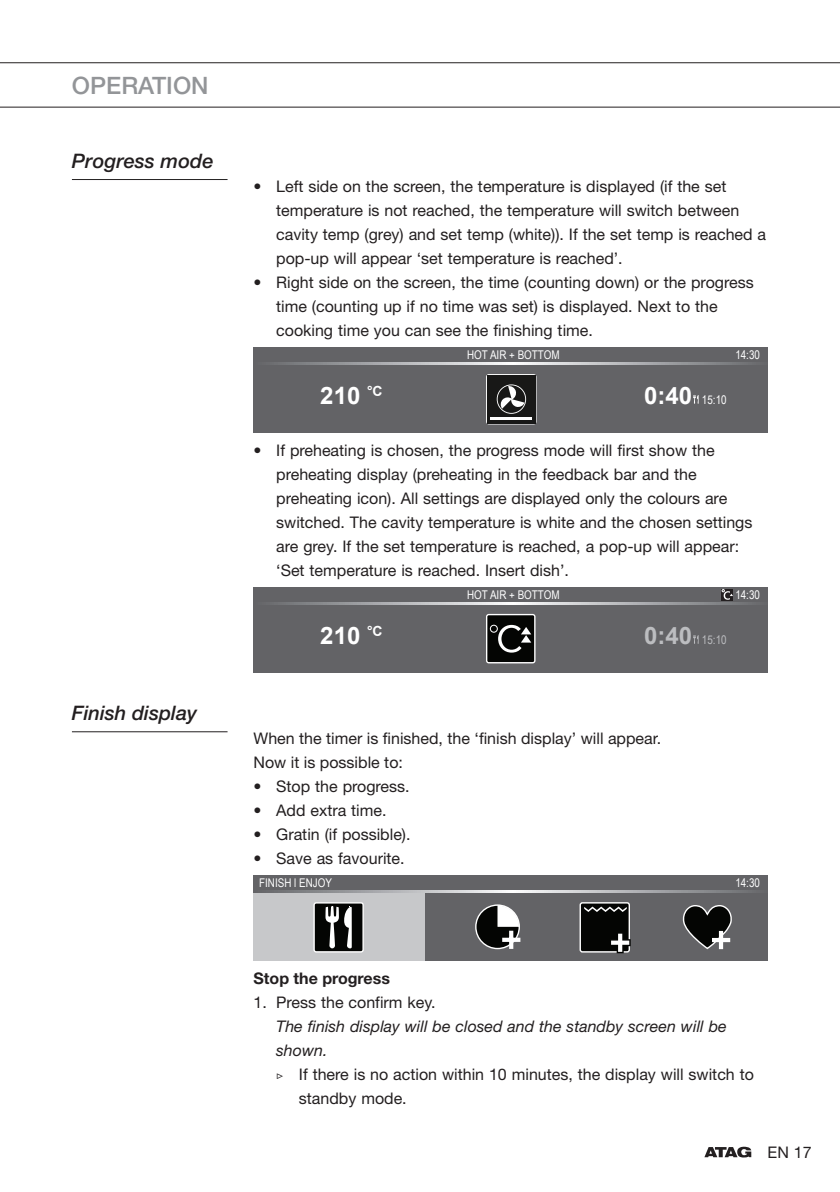
<style>
.page{position:relative;width:840px;height:1192px;background:#fff}
.page>*{position:absolute;margin:0;border:0;box-sizing:border-box;transform-origin:0 0}
.t1{font:700 24px "Arial";color:#fff}
.t2{font:500 24px "Helvetica Neue";color:#939598}
.t3{font:700 24px "Arial";color:#bcbdc0}
.t4{font:italic 500 20px "Helvetica Neue";color:#231f20}
.t5{font:16px/24px "Helvetica Neue";color:#231f20}
.t6{font:italic 16px "Helvetica Neue";color:#231f20}
.t7{font:700 16px "Helvetica Neue";color:#231f20}
.t8{font:12px "Arial Narrow";color:#fff}
.t9{font:12px "Arial Narrow";color:#bcbdc0}
.s1{font-family:"Garamond Premr Pro"}
</style>
<div class="page">
<hr style="left:0;top:62px;width:839px;height:1px;background:#231f20">
<hr style="left:0;top:107px;width:839px;height:1px;background:#231f20">
<svg style="left:704px;top:1146px;width:47px;height:11px"></svg>
<hr style="left:72px;top:179px;width:155px;height:1px;background:#231f20">
<hr style="left:72px;top:731px;width:155px;height:1px;background:#231f20">
<div style="left:253px;top:347px;width:514px;height:85px;background:#636366"></div>
<svg style="left:272px;top:362px;width:482px;height:2px"></svg>
<svg style="left:486px;top:374px;width:50px;height:50px;background:#3b3b3a"></svg>
<hr style="left:490px;top:417px;width:42px;height:3px;background:#fff">
<svg style="left:693px;top:395px;width:6px;height:9px"></svg>
<div style="left:253px;top:587px;width:514px;height:85px;background:#636366"></div>
<svg style="left:272px;top:602px;width:482px;height:2px"></svg>
<svg style="left:693px;top:635px;width:6px;height:9px"></svg>
<svg style="left:486px;top:614px;width:49px;height:49px;background:#373836"></svg>
<svg style="left:721px;top:589px;width:12px;height:12px"></svg>
<svg style="left:721px;top:589px;width:11px;height:10px"></svg>
<div style="left:253px;top:875px;width:514px;height:85px;background:#636366"></div>
<div style="left:253px;top:875px;width:171px;height:85px;background:#c7c8ca"></div>
<div style="left:253px;top:875px;width:514px;height:15px;background:#636366"></div>
<svg style="left:253px;top:890px;width:501px;height:2px"></svg>
<svg style="left:313px;top:902px;width:50px;height:50px;background:#494a49"></svg>
<div style="left:475px;top:905px;width:44px;height:43px;background:#040503;border-radius:50%"></div>
<div style="left:475px;top:904px;width:44px;height:45px;border:1px solid #fff;border-radius:50%"></div>
<svg style="left:497px;top:905px;width:22px;height:21px"></svg>
<svg style="left:509px;top:930px;width:4px;height:19px"></svg>
<div style="left:502px;top:937px;width:18px;height:5px;background:#fff"></div>
<div style="left:580px;top:902px;width:49px;height:49px;background:#040503;border-radius:2px"></div>
<div style="left:579px;top:902px;width:50px;height:50px;border:1px solid #fff;border-radius:2px"></div>
<svg style="left:609px;top:932px;width:21px;height:21px"></svg>
<svg style="left:584px;top:906px;width:42px;height:6px"></svg>
<svg style="left:682px;top:905px;width:50px;height:45px"></svg>
<svg style="left:718px;top:931px;width:4px;height:18px"></svg>
<hr style="left:711px;top:938px;width:19px;height:4px;background:#fff">
<h1 class="t2" style="left:72px;top:71px;width:138px">OPERATION</h1>
<p class="t4" style="left:72px;top:149px;width:143px">Progress mode</p>
<p class="t4" style="left:72px;top:701px;width:127px">Finish display</p>
<p class="t5" style="left:276px;top:174px;width:491px;text-indent:-23px">• Left side on the screen, the temperature is displayed (if the set temperature is not reached, the temperature will switch between cavity temp (grey) and set temp (white)). If the set temp is reached a pop-up will appear ‘set temperature is reached’.</p>
<p class="t5" style="left:276px;top:270px;width:479px;text-indent:-23px">• Right side on the screen, the time (counting down) or the progress time (counting up if no time was set) is displayed. Next to the cooking time you can see the finishing time.</p>
<h1 class="t1" style="left:320px;top:379px;width:64px">210 <sup>°C</sup></h1>
<p class="t8" style="left:467px;top:346px;width:94px">HOT AIR + BOTTOM</p>
<h1 class="t1" style="left:644px;top:379px;width:50px">0:40</h1>
<p class="t8" style="left:735px;top:346px;width:26px">14:30</p>
<p class="t8" style="left:701px;top:390px;width:26px">15:10</p>
<p class="t5" style="left:276px;top:438px;width:477px;text-indent:-23px">• If preheating is chosen, the progress mode will first show the preheating display (preheating in the feedback bar and the preheating icon). All settings are displayed only the colours are switched. The cavity temperature is white and the chosen settings are grey. If the set temperature is reached, a pop-up will appear: ‘Set temperature is reached. Insert dish’.</p>
<h1 class="t1" style="left:320px;top:619px;width:64px">210 <sup>°C</sup></h1>
<p class="t8" style="left:467px;top:586px;width:94px">HOT AIR + BOTTOM</p>
<h1 class="t3" style="left:644px;top:619px;width:50px">0:40</h1>
<p class="t8" style="left:735px;top:586px;width:26px">14:30</p>
<p class="t9" style="left:701px;top:630px;width:26px">15:10</p>
<p class="t5" style="left:253px;top:726px;width:409px">When the timer is finished, the ‘finish display’ will appear.<br>Now it is possible to:</p>
<p class="t5" style="left:253px;top:774px;width:158px">• Stop the progress.</p>
<p class="t5" style="left:253px;top:798px;width:134px">• Add extra time.</p>
<p class="t5" style="left:253px;top:822px;width:158px">• Gratin (if possible).</p>
<p class="t5" style="left:253px;top:846px;width:152px">• Save as favourite.</p>
<p class="t8" style="left:259px;top:874px;width:74px">FINISH l ENJOY</p>
<p class="t8" style="left:735px;top:874px;width:26px">14:30</p>
<p class="t7" style="left:253px;top:968px;width:138px">Stop the progress</p>
<p class="t5" style="left:253px;top:990px;width:183px">1. Press the confirm key.</p>
<p class="t6" style="left:276px;top:1017px;width:452px">The finish display will be closed and the standby screen will be</p>
<p class="t6" style="left:276px;top:1041px;width:53px">shown.</p>
<p class="t5" style="left:276px;top:1062px;width:479px"><span class="s1">▷</span> If there is no action within 10 minutes, the display will switch to</p>
<p class="t5" style="left:299px;top:1086px;width:109px">standby mode.</p>
<p class="t5" style="left:767px;top:1140px;width:46px">EN 17</p>
</div>
